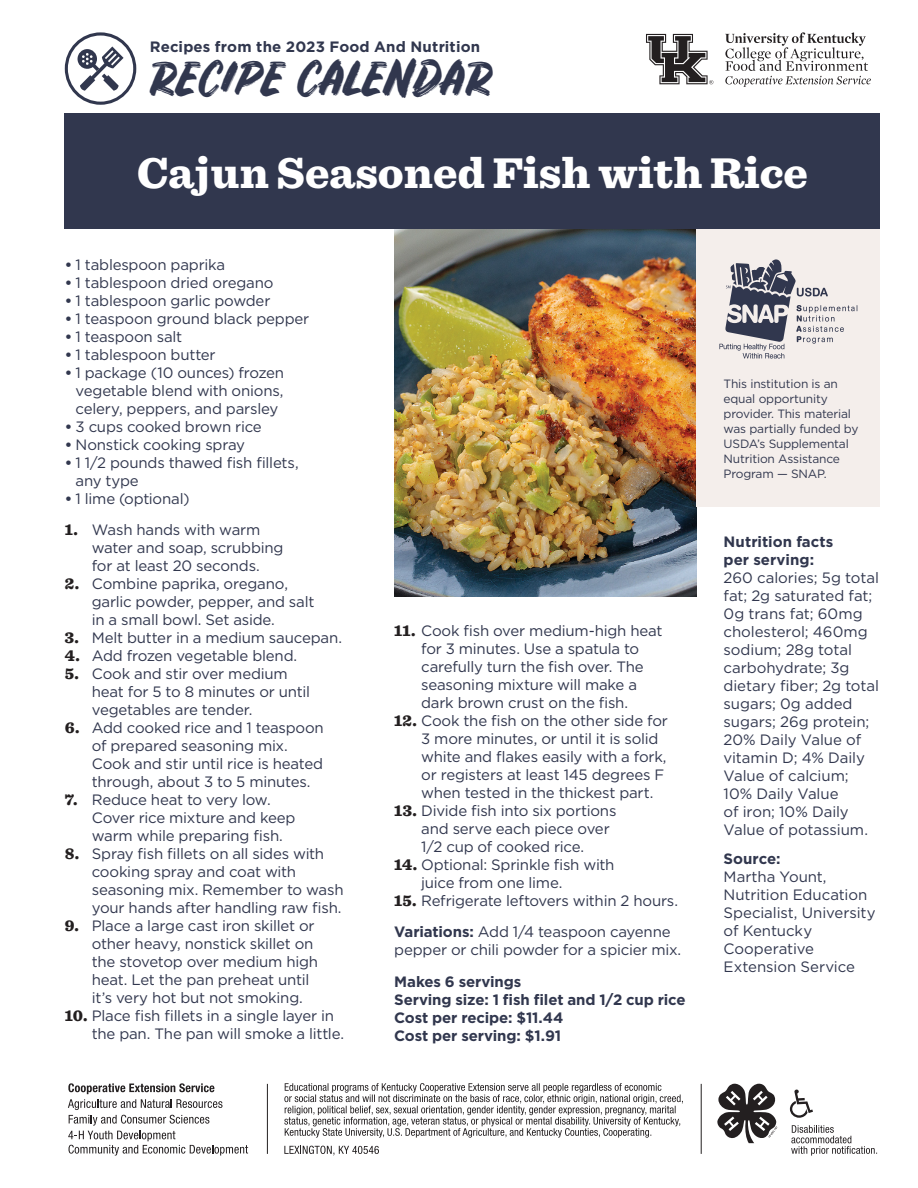
<style>
.page{position:relative;width:918px;height:1188px;background:#fff}
.page>*{position:absolute;margin:0;border:0;box-sizing:border-box;transform-origin:0 0}
.Recipe_name{font:900 45px "Sentinel";color:#fff}
.t1{font:45px "Rustico";letter-spacing:.005em;color:#31374e}
.Nutrition_Facts{font:15px/18px "Gotham";letter-spacing:-.015em;color:#31374e}
.Recipe_Text{font:700 15px "Gotham";letter-spacing:-.01em;color:#31374e}
.Recipe_Text-2{font:15px/18px "Gotham";letter-spacing:-.015em;color:#31374e}
.Recipe_Text-3{font:700 15px "Gotham";letter-spacing:.01em;color:#31374e}
.t2{font:12px/15px "Gotham";letter-spacing:-.015em;color:#31374e}
.s1{font-weight:700}
.s2{font-family:"Sentinel";font-weight:900;font-size:16.5px;color:#231f20}
</style>
<div class="page">
<img style="left:394px;top:229px;width:303px;height:368px">
<svg style="left:65px;top:32px;width:71px;height:73px"></svg>
<div style="left:697px;top:229px;width:183px;height:277px;background:#f4eeeb"></div>
<svg style="left:719px;top:259px;width:139px;height:100px"></svg>
<div style="left:65px;top:113px;width:815px;height:116px;background:#31374e"></div>
<svg style="left:646px;top:34px;width:67px;height:50px"></svg>
<svg style="left:725px;top:32px;width:146px;height:55px"></svg>
<svg style="left:68px;top:1083px;width:180px;height:73px"></svg>
<svg style="left:284px;top:1146px;width:95px;height:10px"></svg>
<svg style="left:791px;top:1125px;width:86px;height:31px"></svg>
<svg style="left:284px;top:1083px;width:399px;height:55px"></svg>
<hr style="left:267px;top:1084px;width:1px;height:70px;background:#231f20">
<hr style="left:701px;top:1084px;width:1px;height:70px;background:#231f20">
<svg style="left:790px;top:1090px;width:23px;height:28px"></svg>
<svg style="left:717px;top:1084px;width:60px;height:59px"></svg>
<p class="Recipe_Text-3" style="left:150px;top:37px;width:332px">Recipes from the 2023 Food And Nutrition</p>
<p class="t1" style="left:150px;top:51px;width:345px">RECIPE CALENDAR</p>
<p class="Recipe_name" style="left:137px;top:137px;width:673px">Cajun Seasoned Fish with Rice</p>
<p class="Nutrition_Facts" style="left:65px;top:255px;width:162px"><span class="s1">•</span> 1 tablespoon paprika</p>
<p class="Nutrition_Facts" style="left:65px;top:273px;width:210px"><span class="s1">•</span> 1 tablespoon dried oregano</p>
<p class="Nutrition_Facts" style="left:65px;top:291px;width:207px"><span class="s1">•</span> 1 tablespoon garlic powder</p>
<p class="Nutrition_Facts" style="left:65px;top:309px;width:246px"><span class="s1">•</span> 1 teaspoon ground black pepper</p>
<p class="Nutrition_Facts" style="left:65px;top:327px;width:119px"><span class="s1">•</span> 1 teaspoon salt</p>
<p class="Nutrition_Facts" style="left:65px;top:345px;width:152px"><span class="s1">•</span> 1 tablespoon butter</p>
<p class="Nutrition_Facts" style="left:76px;top:363px;width:210px;text-align:justify;text-indent:-11px"><span class="s1">•</span> 1 package (10 ounces) frozen vegetable blend with onions, celery, peppers, and parsley</p>
<p class="Nutrition_Facts" style="left:65px;top:417px;width:198px"><span class="s1">•</span> 3 cups cooked brown rice</p>
<p class="Nutrition_Facts" style="left:65px;top:435px;width:182px"><span class="s1">•</span> Nonstick cooking spray</p>
<p class="Nutrition_Facts" style="left:76px;top:453px;width:225px;text-indent:-11px"><span class="s1">•</span> 1 1/2 pounds thawed fish fillets, any type</p>
<p class="Nutrition_Facts" style="left:65px;top:489px;width:126px"><span class="s1">•</span> 1 lime (optional)</p>
<p class="Nutrition_Facts" style="left:92px;top:520px;width:193px;text-indent:-27px"><span class="s2">1.</span> Wash hands with warm water and soap, scrubbing for at least 20 seconds.</p>
<p class="Nutrition_Facts" style="left:92px;top:574px;width:224px;text-indent:-27px"><span class="s2">2.</span> Combine paprika, oregano, garlic powder, pepper, and salt in a small bowl. Set aside.</p>
<p class="Nutrition_Facts" style="left:65px;top:628px;width:279px"><span class="s2">3.</span> Melt butter in a medium saucepan.</p>
<p class="Nutrition_Facts" style="left:65px;top:646px;width:234px"><span class="s2">4.</span> Add frozen vegetable blend.</p>
<p class="Nutrition_Facts" style="left:92px;top:664px;width:220px;text-indent:-27px"><span class="s2">5.</span> Cook and stir over medium heat for 5 to 8 minutes or until vegetables are tender.</p>
<p class="Nutrition_Facts" style="left:92px;top:718px;width:234px;text-indent:-27px"><span class="s2">6.</span> Add cooked rice and 1 teaspoon of prepared seasoning mix.<br>Cook and stir until rice is heated through, about 3 to 5 minutes.</p>
<p class="Nutrition_Facts" style="left:92px;top:790px;width:205px;text-indent:-27px"><span class="s2">7.</span> Reduce heat to very low.<br>Cover rice mixture and keep warm while preparing fish.</p>
<p class="Nutrition_Facts" style="left:92px;top:844px;width:253px;text-indent:-27px"><span class="s2">8.</span> Spray fish fillets on all sides with cooking spray and coat with seasoning mix. Remember to wash your hands after handling raw fish.</p>
<p class="Nutrition_Facts" style="left:92px;top:916px;width:228px;text-indent:-27px"><span class="s2">9.</span> Place a large cast iron skillet or other heavy, nonstick skillet on the stovetop over medium high heat. Let the pan preheat until it’s very hot but not smoking.</p>
<p class="Nutrition_Facts" style="left:92px;top:1006px;width:254px;text-indent:-27px"><span class="s2">10.</span> Place fish fillets in a single layer in the pan. The pan will smoke a little.</p>
<p class="Nutrition_Facts" style="left:394px;top:621px;width:270px;text-align:center"><span class="s2">11.</span> Cook fish over medium-high heat for 3 minutes. Use a spatula to carefully turn the fish over. The seasoning mixture will make a<br>dark brown crust on the fish.</p>
<p class="Nutrition_Facts" style="left:421px;top:711px;width:248px;text-indent:-27px"><span class="s2">12.</span> Cook the fish on the other side for 3 more minutes, or until it is solid white and flakes easily with a fork, or registers at least 145 degrees F when tested in the thickest part.</p>
<p class="Nutrition_Facts" style="left:421px;top:801px;width:197px;text-indent:-27px"><span class="s2">13.</span> Divide fish into six portions and serve each piece over<br>1/2 cup of cooked rice.</p>
<p class="Nutrition_Facts" style="left:421px;top:855px;width:195px;text-indent:-27px"><span class="s2">14.</span> Optional: Sprinkle fish with juice from one lime.</p>
<p class="Nutrition_Facts" style="left:394px;top:891px;width:285px"><span class="s2">15.</span> Refrigerate leftovers within 2 hours.</p>
<p class="Recipe_Text-2" style="left:394px;top:923px;width:289px"><span class="s1">Variations:</span> Add 1/4 teaspoon cayenne pepper or chili powder for a spicier mix.</p>
<p class="Recipe_Text" style="left:394px;top:972px;width:129px">Makes 6 servings</p>
<p class="Recipe_Text" style="left:394px;top:990px;width:293px">Serving size: 1 fish filet and 1/2 cup rice</p>
<p class="Recipe_Text" style="left:394px;top:1008px;width:171px">Cost per recipe: $11.44</p>
<p class="Recipe_Text" style="left:394px;top:1026px;width:168px">Cost per serving: $1.91</p>
<p class="t2" style="left:724px;top:376px;width:136px">This institution is an equal opportunity provider. This material was partially funded by<br>USDA’s Supplemental<br>Nutrition Assistance<br>Program — SNAP.</p>
<p class="Nutrition_Facts" style="left:724px;top:532px;width:157px"><span class="s1">Nutrition facts<br>per serving:<br></span>260 calories; 5g total fat; 2g saturated fat;<br>0g trans fat; 60mg cholesterol; 460mg sodium; 28g total carbohydrate; 3g dietary fiber; 2g total sugars; 0g added sugars; 26g protein;<br>20% Daily Value of vitamin D; 4% Daily<br>Value of calcium;<br>10% Daily Value<br>of iron; 10% Daily<br>Value of potassium.</p>
<p class="Nutrition_Facts" style="left:724px;top:849px;width:154px"><span class="s1">Source:<br></span>Martha Yount,<br>Nutrition Education<br>Specialist, University of Kentucky<br>Cooperative<br>Extension Service</p>
</div>
